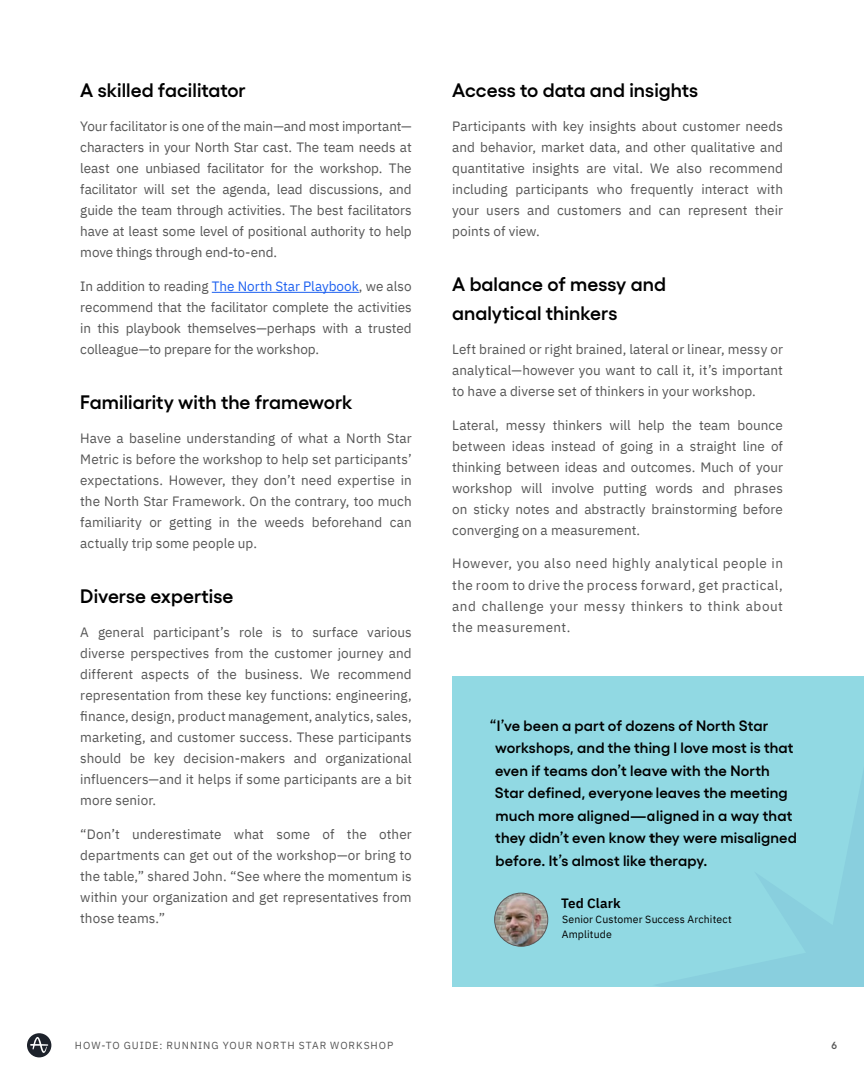
<style>
.page{position:relative;width:864px;height:1080px;background:#fff}
.page>*{position:absolute;margin:0;border:0;box-sizing:border-box;transform-origin:0 0}
.t1{font:600 19.5px/28.5px "Gellix";color:#000}
.t2{font:600 15px/22.5px "Gellix";letter-spacing:.01em;color:#000}
.t3{font:13.5px/21px "IBM Plex Sans";letter-spacing:.005em;color:#565656;text-align:justify}
.t4{font:600 13.5px "IBM Plex Sans";letter-spacing:.005em;color:#000}
.t5{font:10.5px/15px "IBM Plex Sans";letter-spacing:.015em;color:#000}
.t6{font:10.35px "IBM Plex Sans";letter-spacing:.095em;color:#565656}
.t7{font:600 10.35px "Gellix";color:#565656}
.s1{color:#1e61f0}
</style>
<div class="page">
<svg style="left:27px;top:1033px;width:24px;height:24px"></svg>
<div style="left:452px;top:676px;width:412px;height:311px;background:#91d9e3"></div>
<img style="left:495px;top:893px;width:53px;height:53px;border-radius:27px">
<div style="left:494px;top:893px;width:54px;height:53px;border:1px solid #565656;border-radius:50%"></div>
<hr style="left:212px;top:292px;width:147px;height:1px;background:#1e61f0">
<h1 class="t1" style="left:80px;top:74px;width:167px">A skilled facilitator</h1>
<p class="t3" style="left:80px;top:115px;width:333px">Your facilitator is one of the main—and most important— characters in your North Star cast. The team needs at least one unbiased facilitator for the workshop. The facilitator will set the agenda, lead discussions, and guide the team through activities. The best facilitators have at least some level of positional authority to help move things through end-to-end.</p>
<p class="t3" style="left:80px;top:275px;width:333px">In addition to reading <span class="s1">The North Star Playbook</span>, we also recommend that the facilitator complete the activities in this playbook themselves—perhaps with a trusted colleague—to prepare for the workshop.</p>
<h1 class="t1" style="left:80px;top:386px;width:274px">Familiarity with the framework</h1>
<p class="t3" style="left:80px;top:427px;width:333px">Have a baseline understanding of what a North Star Metric is before the workshop to help set participants’ expectations. However, they don’t need expertise in the North Star Framework. On the contrary, too much familiarity or getting in the weeds beforehand can actually trip some people up.</p>
<h1 class="t1" style="left:80px;top:580px;width:154px">Diverse expertise</h1>
<p class="t3" style="left:80px;top:621px;width:333px">A general participant’s role is to surface various diverse perspectives from the customer journey and different aspects of the business. We recommend representation from these key functions: engineering, finance, design, product management, analytics, sales, marketing, and customer success. These participants should be key decision-makers and organizational influencers—and it helps if some participants are a bit more senior.</p>
<p class="t3" style="left:80px;top:823px;width:333px">“Don’t underestimate what some of the other departments can get out of the workshop—or bring to the table,” shared John. “See where the momentum is within your organization and get representatives from those teams.”</p>
<h1 class="t1" style="left:452px;top:74px;width:248px">Access to data and insights</h1>
<p class="t3" style="left:452px;top:115px;width:332px">Participants with key insights about customer needs and behavior, market data, and other qualitative and quantitative insights are vital. We also recommend including participants who frequently interact with your users and customers and can represent their points of view.</p>
<h1 class="t1" style="left:452px;top:268px;width:215px">A balance of messy and analytical thinkers</h1>
<p class="t3" style="left:452px;top:337px;width:332px">Left brained or right brained, lateral or linear, messy or analytical—however you want to call it, it’s important to have a diverse set of thinkers in your workshop.</p>
<p class="t3" style="left:452px;top:413px;width:332px">Lateral, messy thinkers will help the team bounce between ideas instead of going in a straight line of thinking between ideas and outcomes. Much of your workshop will involve putting words and phrases on sticky notes and abstractly brainstorming before converging on a measurement.</p>
<p class="t3" style="left:452px;top:552px;width:332px">However, you also need highly analytical people in the room to drive the process forward, get practical, and challenge your messy thinkers to think about the measurement.</p>
<p class="t2" style="left:495px;top:713px;width:304px;text-indent:-5px">“I’ve been a part of dozens of North Star workshops, and the thing I love most is that even if teams don’t leave with the North Star defined, everyone leaves the meeting much more aligned—aligned in a way that they didn’t even know they were misaligned before. It’s almost like therapy.</p>
<p class="t4" style="left:561px;top:893px;width:61px">Ted Clark</p>
<p class="t5" style="left:562px;top:911px;width:172px">Senior Customer Success Architect<br>Amplitude</p>
<p class="t6" style="left:75px;top:1038px;width:320px">HOW-TO GUIDE: RUNNING YOUR NORTH STAR WORKSHOP</p>
<p class="t7" style="left:831px;top:1038px;width:7px">6</p>
</div>
